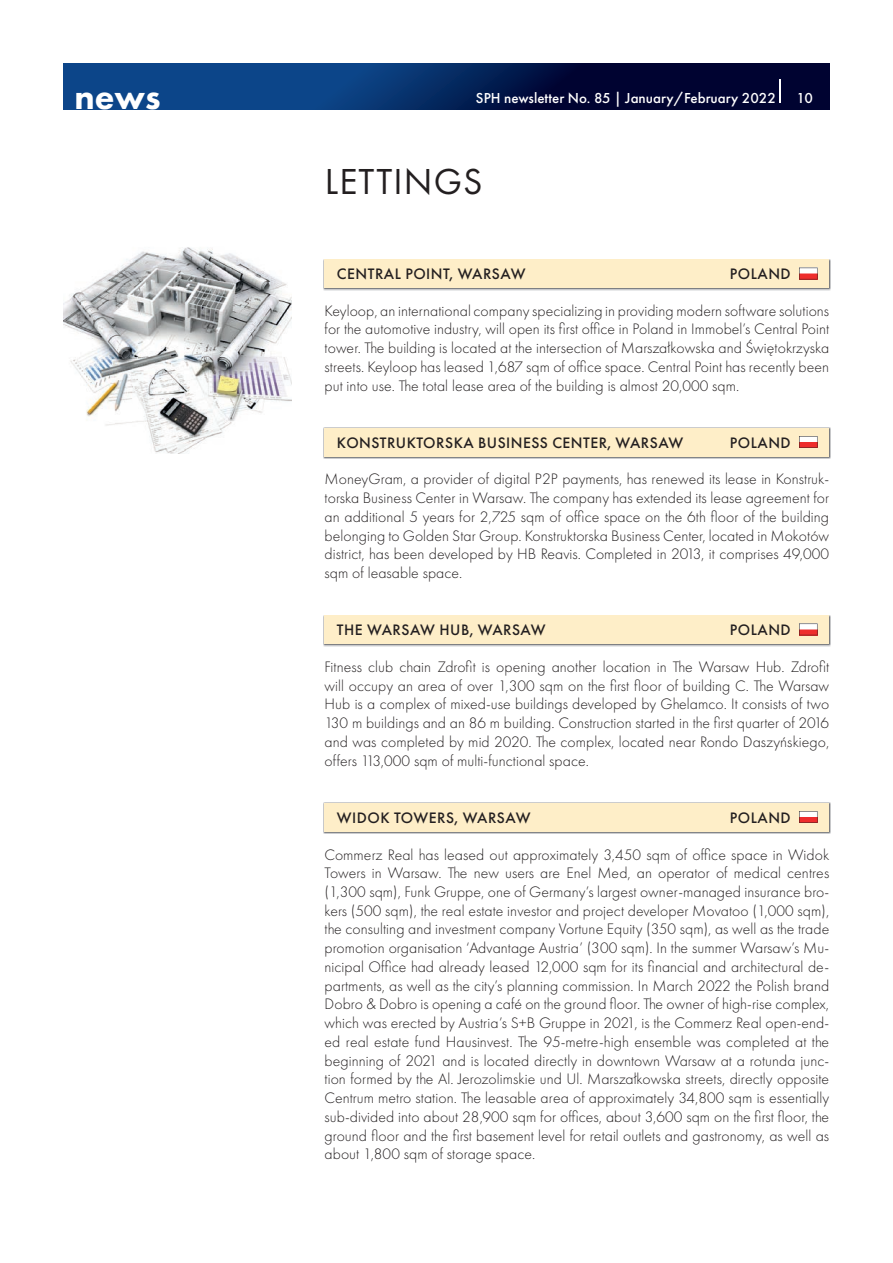
<style>
.page{position:relative;width:893px;height:1263px;background:#fff}
.page>*{position:absolute;margin:0;border:0;box-sizing:border-box;transform-origin:0 0}
.t1{font:37.5px "Futura PT";letter-spacing:.03em;color:#231f20}
.t2{font:800 36px "Futura PT";color:#fff}
.t3{font:300 15.75px/18.8px "Futura PT";letter-spacing:.005em;color:#231f20;text-align:justify}
.t4{font:500 15.75px "Futura PT";letter-spacing:.03em;color:#231f20}
.t5{font:500 15px "Futura PT";color:#fff}
</style>
<div class="page">
<svg style="left:64px;top:64px;width:765px;height:45px;background:#05255d"></svg>
<hr style="left:779px;top:79px;width:2px;height:24px;background:#fff">
<img style="left:64px;top:247px;width:228px;height:207px">
<img style="left:323px;top:259px;width:507px;height:31px">
<div style="left:325px;top:259px;width:504px;height:29px;background:#feeec8"></div>
<svg style="left:799px;top:268px;width:18px;height:11px"></svg>
<img style="left:323px;top:615px;width:507px;height:31px">
<div style="left:325px;top:615px;width:504px;height:29px;background:#feeec8"></div>
<svg style="left:799px;top:624px;width:18px;height:11px"></svg>
<img style="left:323px;top:428px;width:507px;height:30px">
<div style="left:325px;top:428px;width:504px;height:29px;background:#feeec8"></div>
<svg style="left:799px;top:436px;width:18px;height:12px"></svg>
<img style="left:323px;top:803px;width:507px;height:30px">
<div style="left:325px;top:803px;width:504px;height:29px;background:#feeec8"></div>
<svg style="left:799px;top:811px;width:18px;height:12px"></svg>
<h2 class="t2" style="left:74px;top:75px;width:88px">news</h2>
<p class="t5" style="left:476px;top:89px;width:302px">SPH newsletter No. 85 | January/February 2022</p>
<p class="t5" style="left:796px;top:89px;width:18px">10</p>
<h1 class="t1" style="left:325px;top:160px;width:159px">LETTINGS</h1>
<p class="t4" style="left:337px;top:265px;width:190px">CENTRAL POINT, WARSAW</p>
<p class="t4" style="left:730px;top:265px;width:62px">POLAND</p>
<p class="t3" style="left:325px;top:301px;width:506px">Keyloop, an international company specializing in providing modern software solutions for the automotive industry, will open its first office in Poland in Immobel’s Central Point tower. The building is located at the intersection of Marszałkowska and Świętokrzyska streets. Keyloop has leased 1,687 sqm of office space. Central Point has recently been put into use. The total lease area of the building is almost 20,000 sqm.</p>
<p class="t4" style="left:337px;top:433px;width:348px">KONSTRUKTORSKA BUSINESS CENTER, WARSAW</p>
<p class="t4" style="left:730px;top:433px;width:62px">POLAND</p>
<p class="t3" style="left:325px;top:470px;width:506px">MoneyGram, a provider of digital P2P payments, has renewed its lease in Konstruk&shy;torska Business Center in Warsaw. The company has extended its lease agreement for an additional 5 years for 2,725 sqm of office space on the 6th floor of the building belonging to Golden Star Group. Konstruktorska Business Center, located in Mokotów district, has been developed by HB Reavis. Completed in 2013, it comprises 49,000 sqm of leasable space.</p>
<p class="t4" style="left:337px;top:620px;width:210px">THE WARSAW HUB, WARSAW</p>
<p class="t4" style="left:730px;top:620px;width:62px">POLAND</p>
<p class="t3" style="left:325px;top:657px;width:506px">Fitness club chain Zdrofit is opening another location in The Warsaw Hub. Zdrofit will occupy an area of over 1,300 sqm on the first floor of building C. The Warsaw Hub is a complex of mixed-use buildings developed by Ghelamco. It consists of two 130 m buildings and an 86 m building. Construction started in the first quarter of 2016 and was completed by mid 2020. The complex, located near Rondo Daszyńskiego, offers 113,000 sqm of multi-functional space.</p>
<p class="t4" style="left:337px;top:808px;width:195px">WIDOK TOWERS, WARSAW</p>
<p class="t4" style="left:730px;top:808px;width:62px">POLAND</p>
<p class="t3" style="left:325px;top:845px;width:506px">Commerz Real has leased out approximately 3,450 sqm of office space in Widok Towers in Warsaw. The new users are Enel Med, an operator of medical centres (1,300 sqm), Funk Gruppe, one of Germany’s largest owner-managed insurance bro&shy;kers (500 sqm), the real estate investor and project developer Movatoo (1,000 sqm), the consulting and investment company Vortune Equity (350 sqm), as well as the trade promotion organisation ‘Advantage Austria’ (300 sqm). In the summer Warsaw’s Mu&shy;nicipal Office had already leased 12,000 sqm for its financial and architectural de&shy;partments, as well as the city’s planning commission. In March 2022 the Polish brand Dobro &amp; Dobro is opening a café on the ground floor. The owner of high-rise complex, which was erected by Austria’s S+B Gruppe in 2021, is the Commerz Real open-end&shy;ed real estate fund Hausinvest. The 95-metre-high ensemble was completed at the beginning of 2021 and is located directly in downtown Warsaw at a rotunda junc&shy;tion formed by the Al. Jerozolimskie und Ul. Marszałkowska streets, directly opposite Centrum metro station. The leasable area of approximately 34,800 sqm is essentially sub-divided into about 28,900 sqm for offices, about 3,600 sqm on the first floor, the ground floor and the first basement level for retail outlets and gastronomy, as well as about 1,800 sqm of storage space.</p>
</div>
